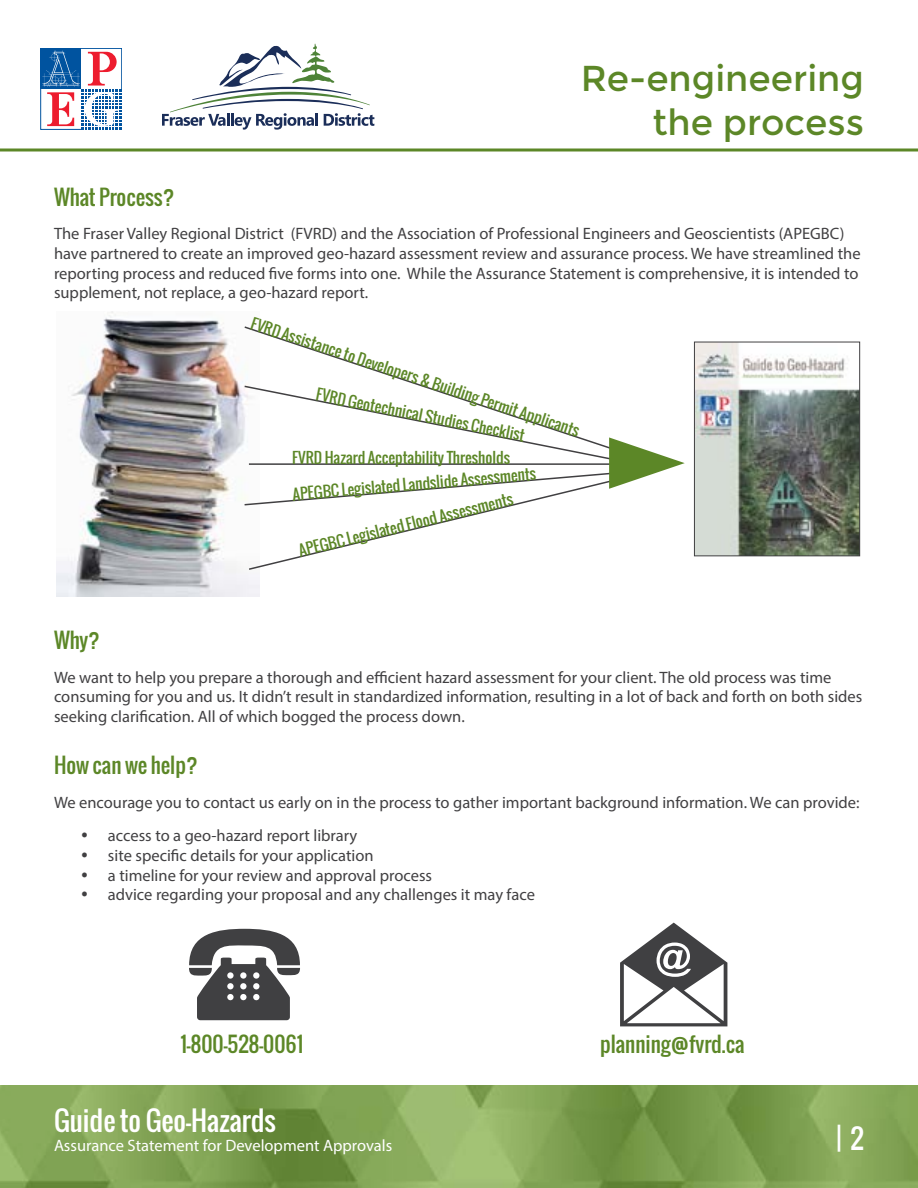
<style>
.page{position:relative;width:918px;height:1188px;background:#fff}
.page>*{position:absolute;margin:0;border:0;box-sizing:border-box;transform-origin:0 0}
.t1{font:36px/43.5px "Montserrat";color:#5c8727;text-align:right}
.t2{font:27px "Oswald";color:#fff}
.t3{font:21px "Oswald";color:#5c8727}
.t4{font:16.5px/19.8px "Myriad Pro";color:#414042}
.t5{font:16.5px "Myriad Pro";color:#fff}
.t6{font:15px "Oswald";color:#5c8727}
</style>
<div class="page">
<img style="left:0;top:1085px;width:918px;height:103px">
<svg style="left:0;top:148px;width:918px;height:4px"></svg>
<svg style="left:162px;top:43px;width:212px;height:87px"></svg>
<svg style="left:47px;top:126px;width:27px;height:1px"></svg>
<div style="left:41px;top:48px;width:81px;height:82px;border:1px solid #00539f"></div>
<div style="left:41px;top:48px;width:40px;height:41px;background:#00539f"></div>
<svg style="left:81px;top:89px;width:41px;height:40px"></svg>
<hr style="left:84px;top:88px;width:1px;height:42px;background:#fff">
<hr style="left:88px;top:88px;width:1px;height:42px;background:#fff">
<hr style="left:91px;top:88px;width:1px;height:42px;background:#fff">
<hr style="left:95px;top:88px;width:1px;height:42px;background:#fff">
<hr style="left:98px;top:88px;width:1px;height:42px;background:#fff">
<hr style="left:101px;top:88px;width:1px;height:42px;background:#fff">
<hr style="left:105px;top:88px;width:1px;height:42px;background:#fff">
<hr style="left:108px;top:88px;width:1px;height:42px;background:#fff">
<hr style="left:111px;top:88px;width:1px;height:42px;background:#fff">
<hr style="left:115px;top:88px;width:1px;height:42px;background:#fff">
<hr style="left:118px;top:88px;width:1px;height:42px;background:#fff">
<hr style="left:81px;top:92px;width:41px;height:1px;background:#fff">
<hr style="left:81px;top:96px;width:41px;height:1px;background:#fff">
<hr style="left:81px;top:99px;width:41px;height:1px;background:#fff">
<hr style="left:81px;top:102px;width:41px;height:1px;background:#fff">
<hr style="left:81px;top:106px;width:41px;height:1px;background:#fff">
<hr style="left:81px;top:109px;width:41px;height:1px;background:#fff">
<hr style="left:81px;top:112px;width:41px;height:1px;background:#fff">
<hr style="left:81px;top:116px;width:41px;height:1px;background:#fff">
<hr style="left:81px;top:119px;width:41px;height:1px;background:#fff">
<hr style="left:81px;top:123px;width:41px;height:1px;background:#fff">
<hr style="left:81px;top:126px;width:41px;height:1px;background:#fff">
<svg style="left:42px;top:50px;width:76px;height:76px"></svg>
<svg style="left:189px;top:929px;width:111px;height:91px"></svg>
<svg style="left:620px;top:923px;width:107px;height:103px"></svg>
<img style="left:57px;top:311px;width:203px;height:285px">
<svg style="left:243px;top:325px;width:179px;height:60px"></svg>
<svg style="left:243px;top:385px;width:442px;height:186px"></svg>
<img style="left:696px;top:344px;width:162px;height:210px">
<div style="left:694px;top:342px;width:166px;height:214px;border:1px solid #414042"></div>
<h1 class="t1" style="left:581px;top:57px;width:285px">Re-engineering the process</h1>
<p class="t3" style="left:54px;top:181px;width:122px">What Process?</p>
<p class="t4" style="left:54px;top:223px;width:808px">The Fraser Valley Regional District (FVRD) and the Association of Professional Engineers and Geoscientists (APEGBC) have partnered to create an improved geo-hazard assessment review and assurance process. We have streamlined the reporting process and reduced five forms into one. While the Assurance Statement is comprehensive, it is intended to supplement, not replace, a geo-hazard report.</p>
<p class="t6" style="left:255px;top:313px;width:347px;rotate:18deg">FVRD Assistance to Developers &amp; Building Permit Applicants</p>
<p class="t6" style="left:318px;top:383px;width:214px;rotate:11deg">FVRD Geotechnical Studies Checklist</p>
<p class="t6" style="left:292px;top:446px;width:220px">FVRD Hazard Acceptability Thresholds</p>
<p class="t6" style="left:292px;top:483px;width:246px;rotate:-5deg">APEGBC Legislated Landslide Assessments</p>
<p class="t6" style="left:296px;top:540px;width:222px;rotate:-14deg">APEGBC Legislated Flood Assessments</p>
<p class="t3" style="left:54px;top:624px;width:48px">Why?</p>
<p class="t4" style="left:54px;top:667px;width:810px">We want to help you prepare a thorough and efficient hazard assessment for your client. The old process was time consuming for you and us. It didn’t result in standardized information, resulting in a lot of back and forth on both sides seeking clarification. All of which bogged the process down.</p>
<p class="t3" style="left:54px;top:749px;width:145px">How can we help?</p>
<p class="t4" style="left:108px;top:785px;width:753px;line-height:33.3px;text-indent:-54px">We encourage you to contact us early on in the process to gather important background information. We can provide: access to a geo-hazard report library</p>
<p class="t4" style="left:108px;top:845px;width:429px">site specific details for your application<br>a timeline for your review and approval process<br>advice regarding your proposal and any challenges it may face</p>
<p class="t3" style="left:180px;top:1028px;width:124px">1-800-528-0061</p>
<p class="t3" style="left:600px;top:1028px;width:146px">planning@fvrd.ca</p>
<h2 class="t2" style="left:54px;top:1100px;width:224px">Guide to Geo-Hazards</h2>
<p class="t5" style="left:54px;top:1136px;width:340px">Assurance Statement for Development Approvals</p>
<h2 class="t2" style="left:836px;top:1119px;width:29px">| 2</h2>
</div>
